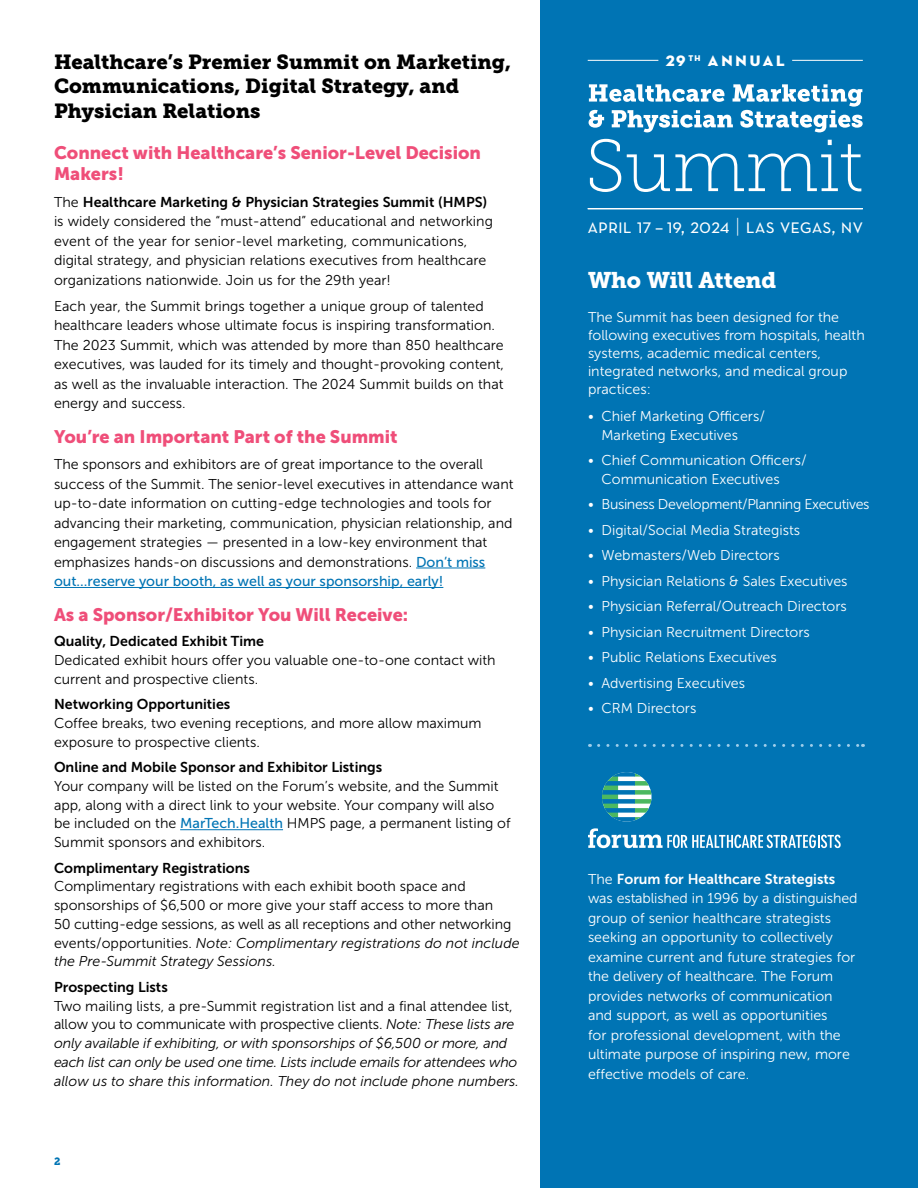
<style>
.page{position:relative;width:918px;height:1188px;background:#fff}
.page>*{position:absolute;margin:0;border:0;box-sizing:border-box;transform-origin:0 0}
.t1{font:22.5px "Museo Slab 900";color:#fff}
.t2{font:21px "Neutra Text Book SC";color:#fff}
.t3{font:20.25px/24.3px "Museo Slab 900";color:#000}
.t4{font:18px/21px "Museo Sans 900";color:#ef4e79}
.t5{font:15.45px "Neutra Disp Titling";letter-spacing:.19em;color:#fff}
.t6{font:14.25px/19.5px "Museo Sans 300";color:#000}
.t7{font:14.25px/19.5px "Museo Sans 300";color:#fff}
.t8{font:italic 14.25px/18.8px "Museo Sans 300";letter-spacing:-.01em;color:#000}
.t9{font:14.25px "Museo Sans 700";color:#000}
.t10{font:14.25px "Museo Sans 500";color:#0074b4}
.t11{font:14.25px "Museo Sans 300";letter-spacing:-.025em;color:#fff}
.t12{font:14.25px "Museo Sans 700";color:#fff}
.t13{font:10.5px "Museo Slab 900";color:#0074b4}
.s1{font-family:"Museo Sans 300"}
.s2{font-family:"Museo Sans 500";color:#0074b4}
.s3{font-style:italic}
.s4{font-style:normal}
.s5{font-family:"Neutra Text";font-weight:300}
</style>
<div class="page">
<div style="left:540px;top:0;width:378px;height:1188px;background:#0074b4"></div>
<hr style="left:416px;top:568px;width:69px;height:1px;background:#0074b4">
<hr style="left:54px;top:587px;width:389px;height:1px;background:#0074b4">
<hr style="left:180px;top:829px;width:103px;height:1px;background:#0074b4">
<svg style="left:599px;top:744px;width:264px;height:3px"></svg>
<svg style="left:589px;top:84px;width:274px;height:48px"></svg>
<svg style="left:590px;top:139px;width:31px;height:53px"></svg>
<svg style="left:627px;top:140px;width:234px;height:52px"></svg>
<hr style="left:588px;top:60px;width:70px;height:1px;background:#fff">
<hr style="left:792px;top:60px;width:71px;height:1px;background:#fff">
<hr style="left:588px;top:208px;width:275px;height:1px;background:#fff">
<svg style="left:588px;top:828px;width:253px;height:20px"></svg>
<svg style="left:602px;top:772px;width:49px;height:50px"></svg>
<h3 class="t3" style="left:54px;top:50px;width:459px">Healthcare’s Premier Summit on Marketing,<br>Communications, Digital Strategy, and<br>Physician Relations</h3>
<p class="t4" style="left:54px;top:142px;width:429px">Connect with Healthcare’s Senior-Level Decision<br>Makers!</p>
<p class="t9" style="left:54px;top:194px;width:435px"><span class="s1">The</span> Healthcare Marketing &amp; Physician Strategies Summit (HMPS)</p>
<p class="t6" style="left:54px;top:211px;width:441px">is widely considered the “must-attend” educational and networking event of the year for senior-level marketing, communications, digital strategy, and physician relations executives from healthcare organizations nationwide. Join us for the 29th year!</p>
<p class="t6" style="left:54px;top:296px;width:452px">Each year, the Summit brings together a unique group of talented healthcare leaders whose ultimate focus is inspiring transformation.<br>The 2023 Summit, which was attended by more than 850 healthcare executives, was lauded for its timely and thought-provoking content, as well as the invaluable interaction. The 2024 Summit builds on that energy and success.</p>
<p class="t4" style="left:54px;top:426px;width:345px">You’re an Important Part of the Summit</p>
<p class="t6" style="left:54px;top:455px;width:461px">The sponsors and exhibitors are of great importance to the overall success of the Summit. The senior-level executives in attendance want up-to-date information on cutting-edge technologies and tools for advancing their marketing, communication, physician relationship, and engagement strategies — presented in a low-key environment that emphasizes hands-on discussions and demonstrations. <span class="s2">Don’t miss</span></p>
<p class="t10" style="left:54px;top:573px;width:391px">out…reserve your booth, as well as your sponsorship, early!</p>
<p class="t4" style="left:54px;top:604px;width:356px">As a Sponsor/Exhibitor You Will Receive:</p>
<p class="t9" style="left:54px;top:633px;width:212px">Quality, Dedicated Exhibit Time</p>
<p class="t6" style="left:54px;top:651px;width:443px;line-height:18.8px">Dedicated exhibit hours offer you valuable one-to-one contact with current and prospective clients.</p>
<p class="t9" style="left:54px;top:696px;width:178px">Networking Opportunities</p>
<p class="t6" style="left:54px;top:714px;width:429px;line-height:18.8px">Coffee breaks, two evening receptions, and more allow maximum exposure to prospective clients.</p>
<p class="t9" style="left:54px;top:759px;width:330px">Online and Mobile Sponsor and Exhibitor Listings</p>
<p class="t6" style="left:54px;top:777px;width:458px;line-height:18.8px">Your company will be listed on the Forum’s website, and the Summit app, along with a direct link to your website. Your company will also be included on the <span class="s2">MarTech.Health</span> HMPS page, a permanent listing of Summit sponsors and exhibitors.</p>
<p class="t9" style="left:54px;top:860px;width:197px">Complimentary Registrations</p>
<p class="t6" style="left:54px;top:877px;width:467px;line-height:18.8px">Complimentary registrations with each exhibit booth space and sponsorships of $6,500 or more give your staff access to more than<br>50 cutting-edge sessions, as well as all receptions and other networking events/opportunities. <span class="s3">Note: Complimentary registrations do not include the Pre-Summit Strategy Sessions.</span></p>
<p class="t9" style="left:54px;top:979px;width:115px">Prospecting Lists</p>
<p class="t8" style="left:54px;top:996px;width:467px"><span class="s4">Two mailing lists, a pre-Summit registration list and a final attendee list, allow you to communicate with prospective clients.</span> Note: These lists are only available if exhibiting, or with sponsorships of $6,500 or more, and each list can only be used one time. Lists include emails for attendees who allow us to share this information. They do not include phone numbers.</p>
<p class="t13" style="left:54px;top:1155px;width:8px">2</p>
<p class="t5" style="left:666px;top:51px;width:121px">29 <sup>TH</sup> ANNUAL</p>
<h2 class="t2" style="left:587px;top:214px;width:277px">april 17 – 19, 2024 <span class="s5">|</span> las vegas, nv</h2>
<h1 class="t1" style="left:588px;top:267px;width:190px">Who Will Attend</h1>
<p class="t7" style="left:588px;top:308px;width:278px;line-height:18px">The Summit has been designed for the following executives from hospitals, health systems, academic medical centers, integrated networks, and medical group practices:</p>
<p class="t7" style="left:601px;top:407px;width:165px;line-height:18.8px;text-indent:-13px">• Chief Marketing Officers/<br>Marketing Executives</p>
<p class="t7" style="left:601px;top:451px;width:207px;line-height:18.8px;text-indent:-13px">• Chief Communication Officers/<br>Communication Executives</p>
<p class="t11" style="left:588px;top:497px;width:283px">• Business Development/Planning Executives</p>
<p class="t7" style="left:588px;top:520px;width:214px">• Digital/Social Media Strategists</p>
<p class="t7" style="left:588px;top:546px;width:193px">• Webmasters/Web Directors</p>
<p class="t7" style="left:588px;top:571px;width:261px">• Physician Relations &amp; Sales Executives</p>
<p class="t7" style="left:588px;top:597px;width:260px">• Physician Referral/Outreach Directors</p>
<p class="t7" style="left:588px;top:622px;width:223px">• Physician Recruitment Directors</p>
<p class="t7" style="left:588px;top:648px;width:190px">• Public Relations Executives</p>
<p class="t7" style="left:588px;top:673px;width:159px">• Advertising Executives</p>
<p class="t7" style="left:588px;top:699px;width:110px">• CRM Directors</p>
<p class="t12" style="left:588px;top:871px;width:249px"><span class="s1">The</span> Forum for Healthcare Strategists</p>
<p class="t7" style="left:588px;top:889px;width:271px">was established in 1996 by a distinguished group of senior healthcare strategists seeking an opportunity to collectively examine current and future strategies for the delivery of healthcare. The Forum provides networks of communication and support, as well as opportunities<br>for professional development, with the ultimate purpose of inspiring new, more effective models of care.</p>
</div>
